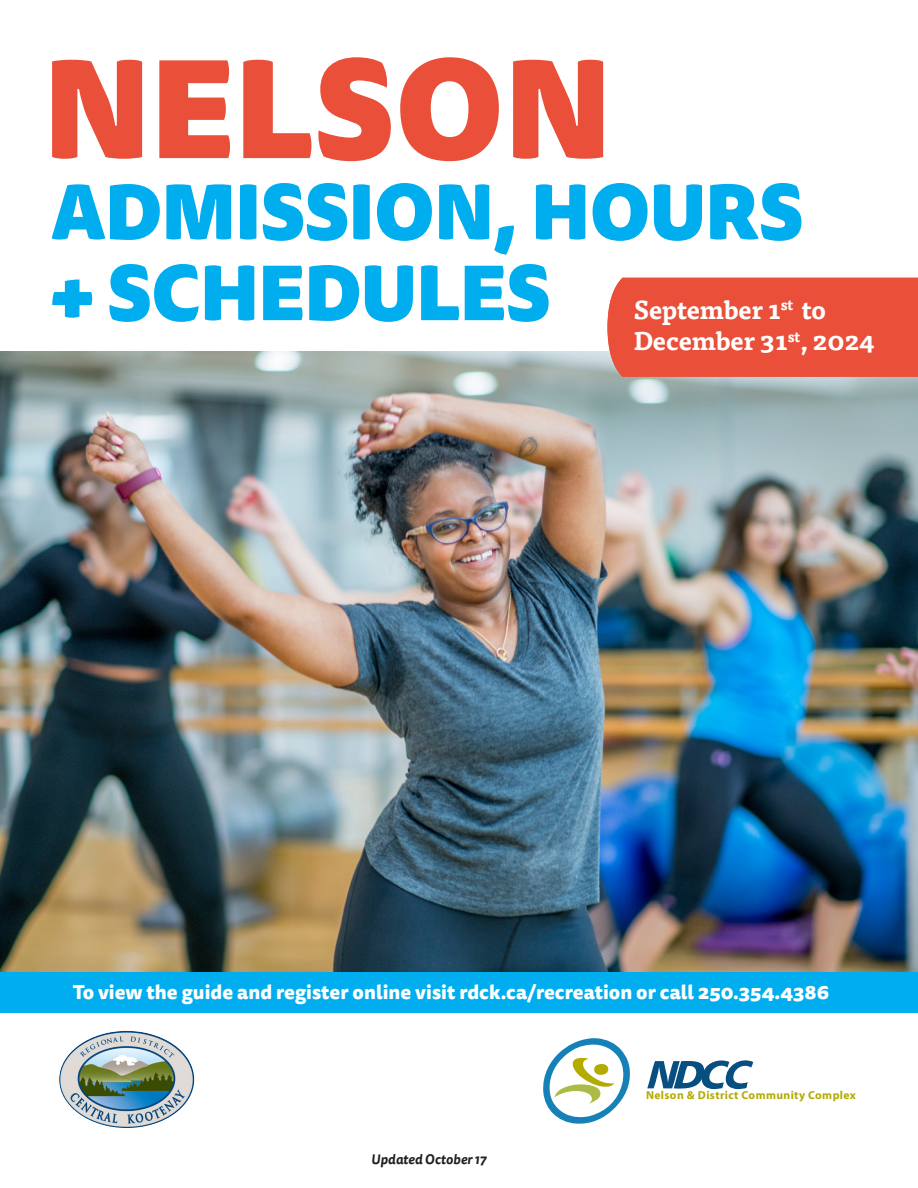
<style>
.page{position:relative;width:918px;height:1188px;background:#fff}
.page>*{position:absolute;margin:0;border:0;box-sizing:border-box;transform-origin:0 0}
.t1{font:900 134.55px "Tisa Sans Pro";color:#e94f39}
.t2{font:900 75px "Tisa Sans Pro";letter-spacing:-.01em;color:#00aeef}
.body_serif{font:700 25.5px/31.5px "Tisa Pro";letter-spacing:-.01em;color:#fff}
.t3{font:800 19.5px "Tisa Sans Pro";color:#fff}
.no_class{font:italic 700 13.5px "Tisa Sans Pro";color:#231f20}
.t4{font:700 11.55px "Myriad";letter-spacing:.035em;color:#b3ab00}
</style>
<div class="page">
<img style="left:0;top:351px;width:918px;height:621px">
<img style="left:59px;top:1031px;width:135px;height:97px">
<div style="left:0;top:972px;width:918px;height:40px;background:#00aeef"></div>
<svg style="left:543px;top:1038px;width:211px;height:86px"></svg>
<div style="left:608px;top:278px;width:310px;height:99px;background:#e94f39"></div>
<p class="t1" style="left:44px;top:1px;width:570px">NELSON</p>
<p class="t2" style="left:51px;top:152px;width:754px">ADMISSION, HOURS</p>
<p class="t2" style="left:51px;top:233px;width:501px">+ SCHEDULES</p>
<p class="body_serif" style="left:633px;top:293px;width:243px">September 1<sup>st</sup> to<br>December 31<sup>st</sup>, 2024</p>
<p class="t3" style="left:73px;top:977px;width:758px">To view the guide and register online visit rdck.ca/recreation or call 250.354.4386</p>
<p class="no_class" style="left:371px;top:1149px;width:117px">Updated October 17</p>
<p class="t4" style="left:646px;top:1089px;width:211px">Nelson &amp; District Community Complex</p>
</div>
